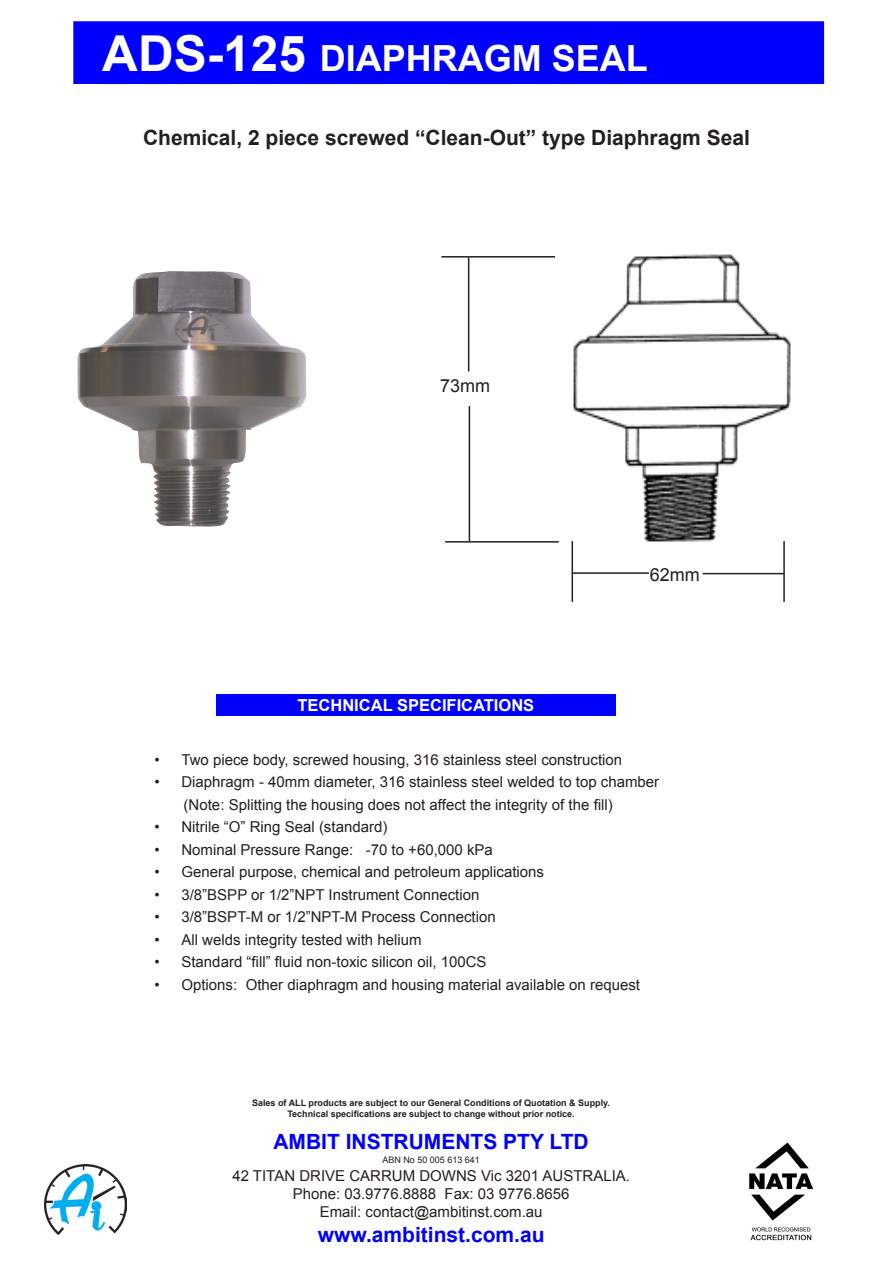
<style>
.page{position:relative;width:893px;height:1263px;background:#fff}
.page>*{position:absolute;margin:0;border:0;box-sizing:border-box;transform-origin:0 0}
.t1{font:700 36px "Arial";color:#fff}
.t2{font:700 21px "Arial";color:#231f20}
.t3{font:700 21px "Arial";color:#00f}
.t4{font:18px "Arial";color:#231f20}
.t5{font:700 16.5px "Arial";color:#fff}
.t6{font:15px "Arial";color:#231f20}
.t7{font:700 9px "Arial";color:#231f20}
.t8{font:9px "Arial";color:#231f20}
.s1{font-size:49.5px}
</style>
<div class="page">
<img style="left:750px;top:1142px;width:62px;height:99px">
<img style="left:45px;top:1165px;width:81px;height:70px">
<div style="left:74px;top:22px;width:749px;height:61px;background:#00f"></div>
<div style="left:73px;top:21px;width:751px;height:63px;border:2px solid #00f"></div>
<div style="left:216px;top:694px;width:400px;height:22px;background:#00f"></div>
<img style="left:573px;top:254px;width:218px;height:292px">
<hr style="left:468px;top:258px;width:1px;height:113px;background:#231f20">
<hr style="left:469px;top:406px;width:1px;height:135px;background:#231f20">
<hr style="left:441px;top:256px;width:114px;height:2px;background:#231f20">
<hr style="left:445px;top:541px;width:114px;height:2px;background:#231f20">
<hr style="left:572px;top:572px;width:77px;height:2px;background:#231f20">
<hr style="left:702px;top:573px;width:82px;height:1px;background:#231f20">
<hr style="left:572px;top:541px;width:1px;height:61px;background:#231f20">
<hr style="left:783px;top:541px;width:2px;height:61px;background:#231f20">
<img style="left:77px;top:271px;width:230px;height:256px">
<p class="t1" style="left:102px;top:34px;width:547px"><span class="s1">ADS-125</span> DIAPHRAGM SEAL</p>
<p class="t2" style="left:143px;top:124px;width:608px">Chemical, 2 piece screwed “Clean-Out” type Diaphragm Seal</p>
<p class="t4" style="left:440px;top:374px;width:52px">73mm</p>
<p class="t5" style="left:297px;top:694px;width:238px">TECHNICAL SPECIFICATIONS</p>
<p class="t4" style="left:650px;top:563px;width:52px">62mm</p>
<p class="t6" style="left:154px;top:750px;width:469px">• Two piece body, screwed housing, 316 stainless steel construction</p>
<p class="t6" style="left:154px;top:772px;width:506px">• Diaphragm - 40mm diameter, 316 stainless steel welded to top chamber</p>
<p class="t6" style="left:184px;top:795px;width:431px">(Note: Splitting the housing does not affect the integrity of the fill)</p>
<p class="t6" style="left:154px;top:817px;width:234px">• Nitrile “O” Ring Seal (standard)</p>
<p class="t6" style="left:154px;top:840px;width:340px">• Nominal Pressure Range: -70 to +60,000 kPa</p>
<p class="t6" style="left:154px;top:862px;width:391px">• General purpose, chemical and petroleum applications</p>
<p class="t6" style="left:154px;top:885px;width:326px">• 3/8”BSPP or 1/2”NPT Instrument Connection</p>
<p class="t6" style="left:154px;top:907px;width:343px">• 3/8”BSPT-M or 1/2”NPT-M Process Connection</p>
<p class="t6" style="left:154px;top:930px;width:269px">• All welds integrity tested with helium</p>
<p class="t6" style="left:154px;top:952px;width:334px">• Standard “fill” fluid non-toxic silicon oil, 100CS</p>
<p class="t6" style="left:154px;top:975px;width:487px">• Options: Other diaphragm and housing material available on request</p>
<p class="t7" style="left:252px;top:1097px;width:359px">Sales of ALL products are subject to our General Conditions of Quotation &amp; Supply.</p>
<p class="t7" style="left:287px;top:1108px;width:289px">Technical specifications are subject to change without prior notice.</p>
<p class="t3" style="left:273px;top:1127px;width:317px">AMBIT INSTRUMENTS PTY LTD</p>
<p class="t8" style="left:382px;top:1153px;width:99px">ABN No 50 005 613 641</p>
<p class="t6" style="left:232px;top:1165px;width:399px">42 TITAN DRIVE CARRUM DOWNS Vic 3201 AUSTRALIA.</p>
<p class="t6" style="left:293px;top:1183px;width:278px">Phone: 03.9776.8888 Fax: 03 9776.8656</p>
<p class="t6" style="left:320px;top:1201px;width:224px">Email: contact@ambitinst.com.au</p>
<p class="t3" style="left:318px;top:1220px;width:228px">www.ambitinst.com.au</p>
</div>
